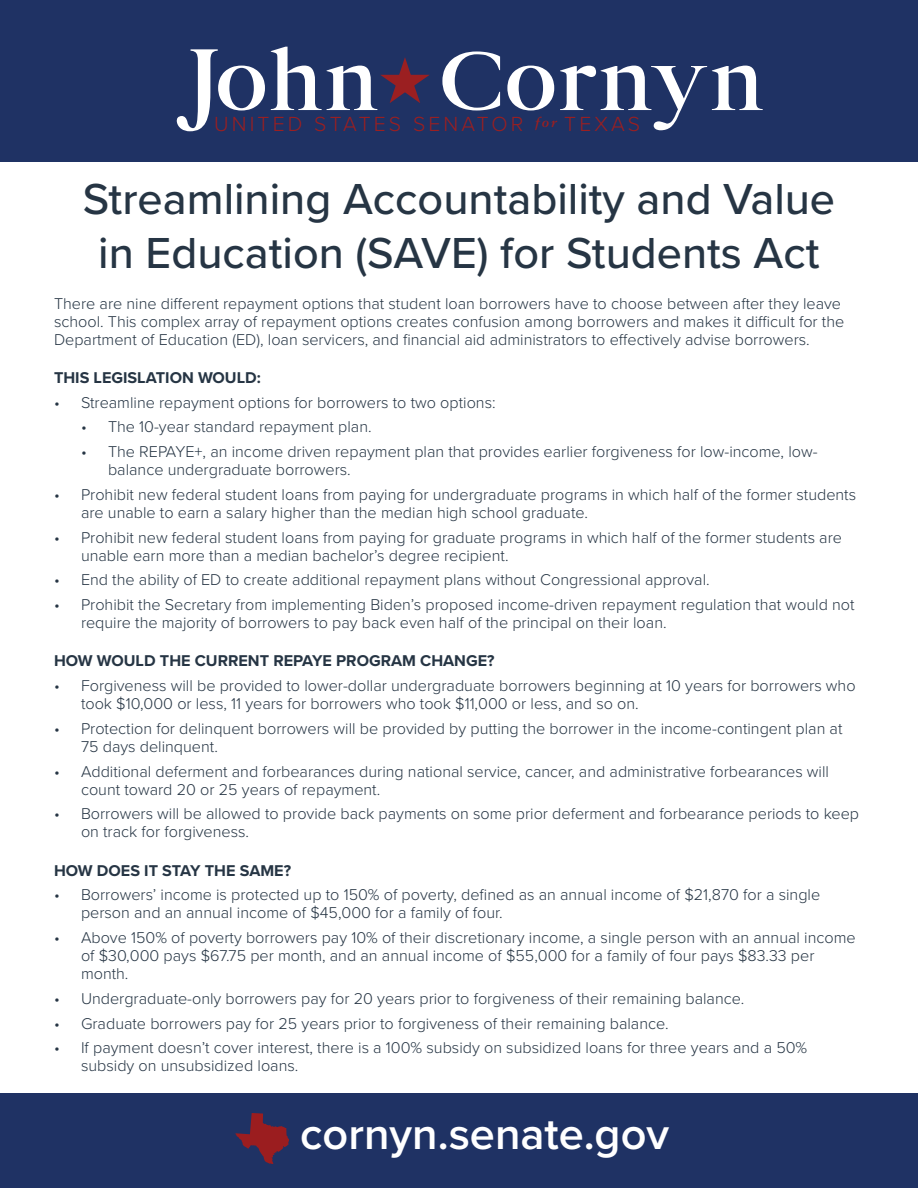
<style>
.page{position:relative;width:918px;height:1188px;background:#fff}
.page>*{position:absolute;margin:0;border:0;box-sizing:border-box;transform-origin:0 0}
.t1{font:700 90.15px "Wensley";letter-spacing:-.025em;color:#fff}
.t2{font:500 45px "Proxima Nova";color:#263544}
.t3{font:600 45px "Proxima Nova";color:#fff}
.t4{font:300 21.15px "Proxima Nova";letter-spacing:.15em;color:#9b1f21}
.t5{font:300 16.2px/18px "Proxima Nova";color:#263544}
.t6{font:700 16.2px "Proxima Nova";color:#263544}
.s1{font-size:125.25px}
</style>
<div class="page">
<div style="left:0;top:0;width:918px;height:162px;background:#1f3264"></div>
<div style="left:0;top:1094px;width:918px;height:94px;background:#1f3264"></div>
<svg style="left:235px;top:1113px;width:54px;height:51px"></svg>
<svg style="left:380px;top:57px;width:50px;height:46px"></svg>
<p class="t1" style="left:177px;top:28px;width:591px"><span class="s1">J</span>ohn Cornyn</p>
<p class="t4" style="left:214px;top:108px;width:427px">UNITED STATES SENATOR <sup>for</sup> TEXAS</p>
<p class="t2" style="left:83px;top:165px;width:754px">Streamlining Accountability and Value</p>
<p class="t2" style="left:98px;top:219px;width:723px">in Education (SAVE) for Students Act</p>
<p class="t5" style="left:54px;top:293px;width:792px">There are nine different repayment options that student loan borrowers have to choose between after they leave school. This complex array of repayment options creates confusion among borrowers and makes it difficult for the<br>Department of Education (ED), loan servicers, and financial aid administrators to effectively advise borrowers.</p>
<p class="t6" style="left:54px;top:365px;width:208px">THIS LEGISLATION WOULD:</p>
<p class="t5" style="left:54px;top:392px;width:443px">• Streamline repayment options for borrowers to two options:</p>
<p class="t5" style="left:81px;top:417px;width:292px">• The 10-year standard repayment plan.</p>
<p class="t5" style="left:108px;top:442px;width:711px;text-indent:-27px">• The REPAYE+, an income driven repayment plan that provides earlier forgiveness for low-income, low&shy;balance undergraduate borrowers.</p>
<p class="t5" style="left:81px;top:485px;width:777px;text-indent:-27px">• Prohibit new federal student loans from paying for undergraduate programs in which half of the former students are unable to earn a salary higher than the median high school graduate.</p>
<p class="t5" style="left:81px;top:527px;width:763px;text-indent:-27px">• Prohibit new federal student loans from paying for graduate programs in which half of the former students are unable earn more than a median bachelor’s degree recipient.</p>
<p class="t5" style="left:54px;top:570px;width:657px">• End the ability of ED to create additional repayment plans without Congressional approval.</p>
<p class="t5" style="left:81px;top:595px;width:775px;text-indent:-27px">• Prohibit the Secretary from implementing Biden’s proposed income-driven repayment regulation that would not require the majority of borrowers to pay back even half of the principal on their loan.</p>
<p class="t6" style="left:54px;top:649px;width:442px">HOW WOULD THE CURRENT REPAYE PROGRAM CHANGE?</p>
<p class="t5" style="left:81px;top:676px;width:776px;text-indent:-27px">• Forgiveness will be provided to lower-dollar undergraduate borrowers beginning at 10 years for borrowers who took $10,000 or less, 11 years for borrowers who took $11,000 or less, and so on.</p>
<p class="t5" style="left:81px;top:719px;width:763px;text-indent:-27px">• Protection for delinquent borrowers will be provided by putting the borrower in the income-contingent plan at<br>75 days delinquent.</p>
<p class="t5" style="left:81px;top:761px;width:750px;text-indent:-27px">• Additional deferment and forbearances during national service, cancer, and administrative forbearances will count toward 20 or 25 years of repayment.</p>
<p class="t5" style="left:81px;top:804px;width:780px;text-indent:-27px">• Borrowers will be allowed to provide back payments on some prior deferment and forbearance periods to keep on track for forgiveness.</p>
<p class="t6" style="left:54px;top:858px;width:239px">HOW DOES IT STAY THE SAME?</p>
<p class="t5" style="left:81px;top:885px;width:741px;text-indent:-27px">• Borrowers’ income is protected up to 150% of poverty, defined as an annual income of $21,870 for a single person and an annual income of $45,000 for a family of four.</p>
<p class="t5" style="left:81px;top:928px;width:776px;text-indent:-27px">• Above 150% of poverty borrowers pay 10% of their discretionary income, a single person with an annual income of $30,000 pays $67.75 per month, and an annual income of $55,000 for a family of four pays $83.33 per month.</p>
<p class="t5" style="left:54px;top:989px;width:692px">• Undergraduate-only borrowers pay for 20 years prior to forgiveness of their remaining balance.</p>
<p class="t5" style="left:54px;top:1013px;width:616px">• Graduate borrowers pay for 25 years prior to forgiveness of their remaining balance.</p>
<p class="t5" style="left:81px;top:1038px;width:728px;text-indent:-27px">• If payment doesn’t cover interest, there is a 100% subsidy on subsidized loans for three years and a 50% subsidy on unsubsidized loans.</p>
<p class="t3" style="left:300px;top:1100px;width:370px">cornyn.senate.gov</p>
</div>
